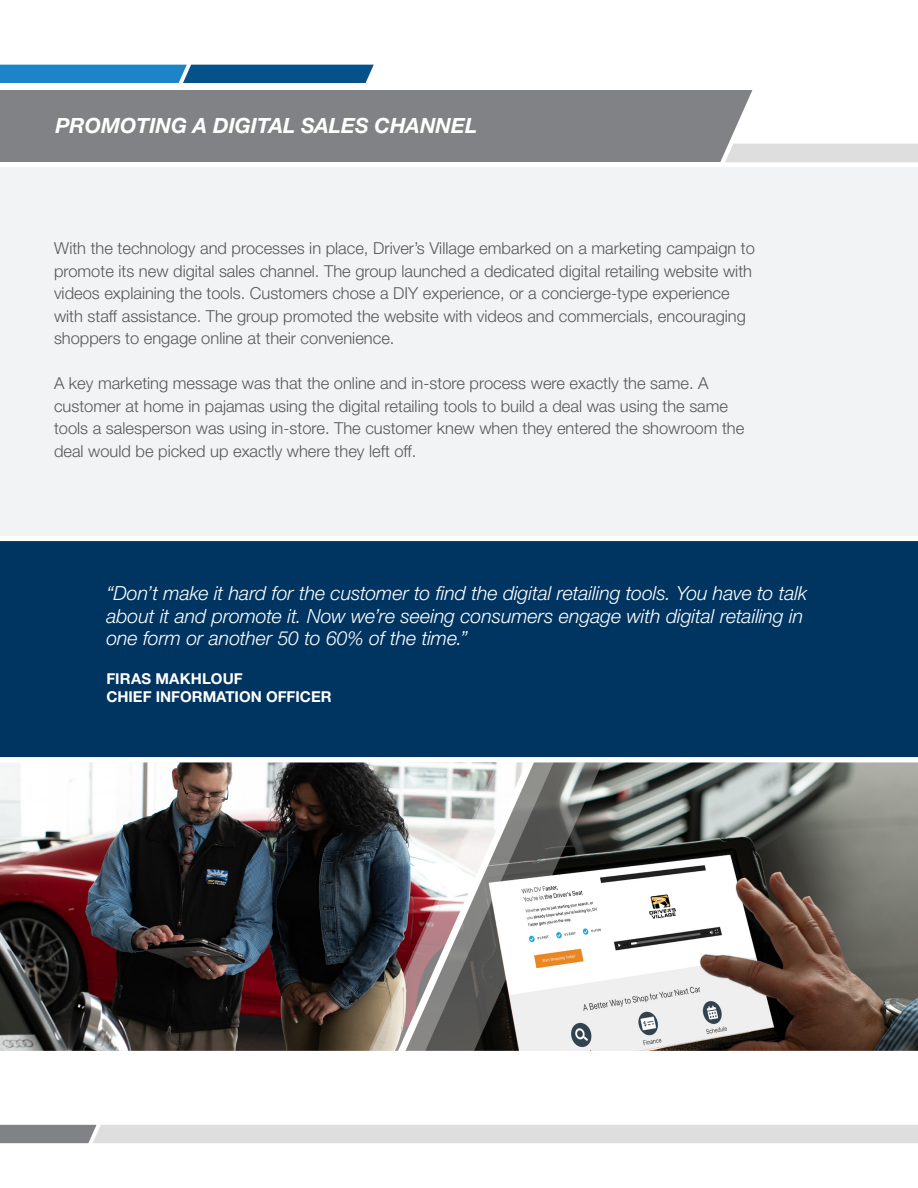
<style>
.page{position:relative;width:918px;height:1188px;background:#fff}
.page>*{position:absolute;margin:0;border:0;box-sizing:border-box;transform-origin:0 0}
.t1{font:italic 700 21px "Helvetica Neue LT Std";color:#fff}
.t2{font:italic 300 19.5px/22.5px "Helvetica Neue LT Std";letter-spacing:-.005em;color:#fff}
.t3{font:300 16.5px/22.5px "Helvetica Neue LT Std";color:#57585a}
.t4{font:700 15px/18px "Helvetica Neue LT Std";color:#fff}
</style>
<div class="page">
<svg style="left:0;top:1125px;width:918px;height:18px;background:#d5d4d5"></svg>
<div style="left:0;top:90px;width:752px;height:72px;background:#808285"></div>
<div style="left:725px;top:144px;width:193px;height:18px;background:#dfdede"></div>
<svg style="left:0;top:65px;width:374px;height:18px;background:#166eaa"></svg>
<img style="left:0;top:762px;width:367px;height:289px">
<img style="left:604px;top:762px;width:314px;height:289px">
<div style="left:0;top:167px;width:918px;height:369px;background:#f2f3f4"></div>
<div style="left:0;top:541px;width:918px;height:216px;background:#003561"></div>
<svg style="left:370px;top:762px;width:234px;height:289px"></svg>
<p class="t1" style="left:56px;top:113px;width:423px">PROMOTING A DIGITAL SALES CHANNEL</p>
<p class="t3" style="left:54px;top:237px;width:703px">With the technology and processes in place, Driver’s Village embarked on a marketing campaign to promote its new digital sales channel. The group launched a dedicated digital retailing website with videos explaining the tools. Customers chose a DIY experience, or a concierge-type experience with staff assistance. The group promoted the website with videos and commercials, encouraging shoppers to engage online at their convenience.</p>
<p class="t3" style="left:54px;top:372px;width:692px">A key marketing message was that the online and in-store process were exactly the same. A customer at home in pajamas using the digital retailing tools to build a deal was using the same tools a salesperson was using in-store. The customer knew when they entered the showroom the deal would be picked up exactly where they left off.</p>
<p class="t2" style="left:106px;top:582px;width:702px">“Don’t make it hard for the customer to find the digital retailing tools. You have to talk about it and promote it. Now we’re seeing consumers engage with digital retailing in one form or another 50 to 60% of the time.”</p>
<p class="t4" style="left:106px;top:670px;width:227px">FIRAS MAKHLOUF<br>CHIEF INFORMATION OFFICER</p>
</div>
